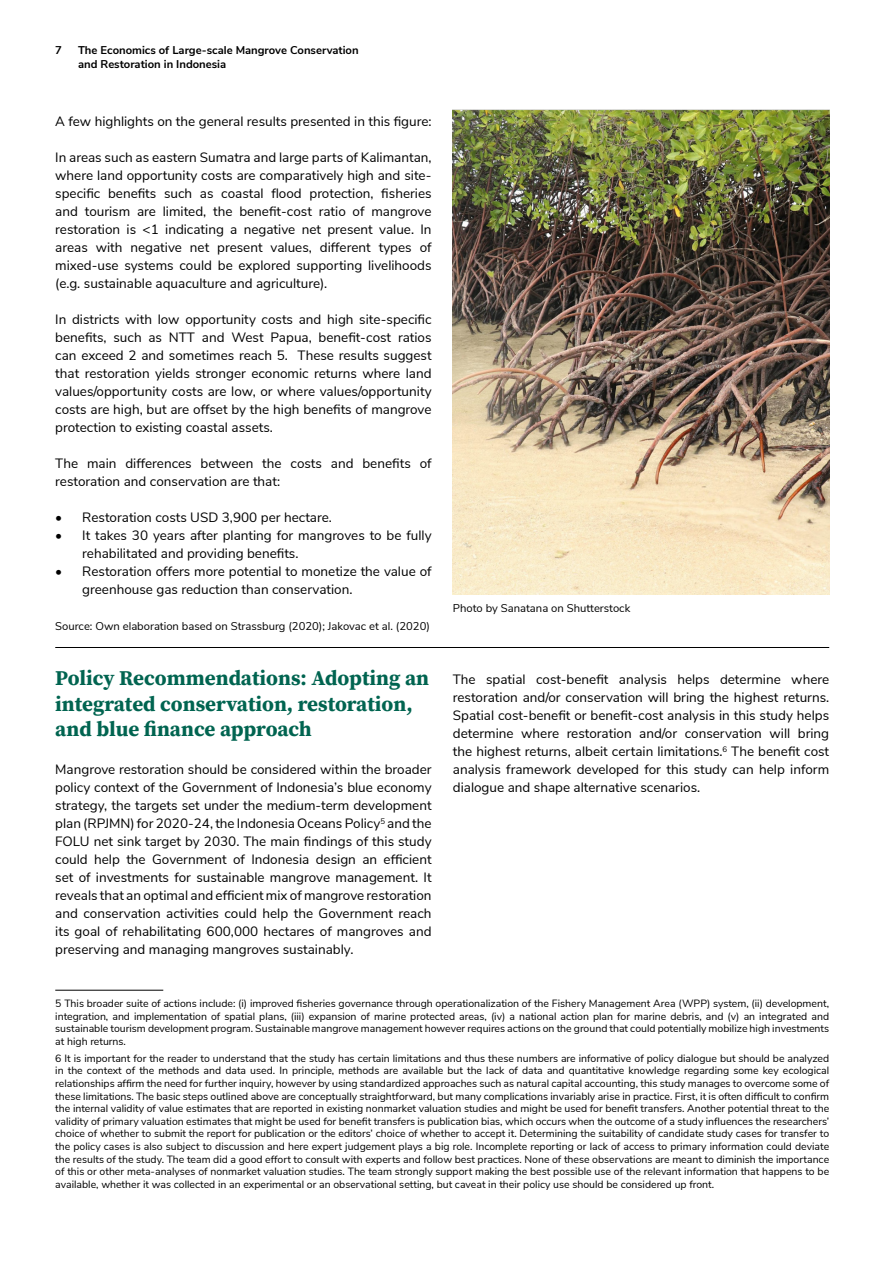
<style>
.page{position:relative;width:893px;height:1263px;background:#fff}
.page>*{position:absolute;margin:0;border:0;box-sizing:border-box;transform-origin:0 0}
.t1{font:700 21px/25.2px "Source Serif Pro";color:#006450}
.t2{font:13.5px/18px "Nunito Sans";color:#000;text-align:justify}
.t3{font:11.25px "Nunito Sans";color:#000}
.t4{font:700 11.25px/13.5px "Nunito Sans";color:#000}
.t5{font:10.5px/12.6px "Nunito Sans";color:#000;text-align:justify}
</style>
<div class="page">
<hr style="left:55px;top:990px;width:108px;height:1px;background:#000">
<img style="left:453px;top:109px;width:376px;height:486px">
<hr style="left:55px;top:647px;width:774px;height:1px;background:#000">
<p class="t4" style="left:55px;top:43px;width:8px">7</p>
<p class="t4" style="left:78px;top:43px;width:282px">The Economics of Large-scale Mangrove Conservation and Restoration in Indonesia</p>
<p class="t2" style="left:55px;top:111px;width:378px">A few highlights on the general results presented in this figure:</p>
<p class="t2" style="left:55px;top:147px;width:378px">In areas such as eastern Sumatra and large parts of Kalimantan, where land opportunity costs are comparatively high and site&shy;specific benefits such as coastal flood protection, fisheries and tourism are limited, the benefit-cost ratio of mangrove restoration is &lt;1 indicating a negative net present value. In areas with negative net present values, different types of mixed-use systems could be explored supporting livelihoods (e.g. sustainable aquaculture and agriculture).</p>
<p class="t2" style="left:55px;top:309px;width:378px">In districts with low opportunity costs and high site-specific benefits, such as NTT and West Papua, benefit-cost ratios can exceed 2 and sometimes reach 5. These results suggest that restoration yields stronger economic returns where land values/opportunity costs are low, or where values/opportunity costs are high, but are offset by the high benefits of mangrove protection to existing coastal assets.</p>
<p class="t2" style="left:55px;top:453px;width:378px">The main differences between the costs and benefits of restoration and conservation are that:</p>
<p class="t2" style="left:55px;top:507px;width:278px">• Restoration costs USD 3,900 per hectare.</p>
<p class="t2" style="left:82px;top:525px;width:351px;text-indent:-27px">• It takes 30 years after planting for mangroves to be fully rehabilitated and providing benefits.</p>
<p class="t2" style="left:82px;top:561px;width:351px;text-indent:-27px">• Restoration offers more potential to monetize the value of greenhouse gas reduction than conservation.</p>
<p class="t3" style="left:55px;top:618px;width:376px">Source: Own elaboration based on Strassburg (2020); Jakovac et al. (2020)</p>
<h1 class="t1" style="left:55px;top:665px;width:375px">Policy Recommendations: Adopting an integrated conservation, restoration, and blue finance approach</h1>
<p class="t2" style="left:55px;top:759px;width:378px">Mangrove restoration should be considered within the broader policy context of the Government of Indonesia’s blue economy strategy, the targets set under the medium-term development plan (RPJMN) for 2020-24, the Indonesia Oceans Policy<sup>5</sup> and the FOLU net sink target by 2030. The main findings of this study could help the Government of Indonesia design an efficient set of investments for sustainable mangrove management. It reveals that an optimal and efficient mix of mangrove restoration and conservation activities could help the Government reach its goal of rehabilitating 600,000 hectares of mangroves and preserving and managing mangroves sustainably.</p>
<p class="t3" style="left:453px;top:600px;width:179px">Photo by Sanatana on Shutterstock</p>
<p class="t2" style="left:453px;top:669px;width:378px">The spatial cost-benefit analysis helps determine where restoration and/or conservation will bring the highest returns.<br>Spatial cost-benefit or benefit-cost analysis in this study helps determine where restoration and/or conservation will bring the highest returns, albeit certain limitations.<sup>6</sup> The benefit cost analysis framework developed for this study can help inform dialogue and shape alternative scenarios.</p>
<p class="t5" style="left:55px;top:996px;width:775px">5 This broader suite of actions include: (i) improved fisheries governance through operationalization of the Fishery Management Area (WPP) system, (ii) development, integration, and implementation of spatial plans, (iii) expansion of marine protected areas, (iv) a national action plan for marine debris, and (v) an integrated and sustainable tourism development program. Sustainable mangrove management however requires actions on the ground that could potentially mobilize high investments at high returns.</p>
<p class="t5" style="left:55px;top:1051px;width:775px">6 It is important for the reader to understand that the study has certain limitations and thus these numbers are informative of policy dialogue but should be analyzed in the context of the methods and data used. In principle, methods are available but the lack of data and quantitative knowledge regarding some key ecological relationships affirm the need for further inquiry, however by using standardized approaches such as natural capital accounting, this study manages to overcome some of these limitations. The basic steps outlined above are conceptually straightforward, but many complications invariably arise in practice. First, it is often difficult to confirm the internal validity of value estimates that are reported in existing nonmarket valuation studies and might be used for benefit transfers. Another potential threat to the validity of primary valuation estimates that might be used for benefit transfers is publication bias, which occurs when the outcome of a study influences the researchers’ choice of whether to submit the report for publication or the editors’ choice of whether to accept it. Determining the suitability of candidate study cases for transfer to the policy cases is also subject to discussion and here expert judgement plays a big role. Incomplete reporting or lack of access to primary information could deviate the results of the study. The team did a good effort to consult with experts and follow best practices. None of these observations are meant to diminish the importance of this or other meta-analyses of nonmarket valuation studies. The team strongly support making the best possible use of the relevant information that happens to be available, whether it was collected in an experimental or an observational setting, but caveat in their policy use should be considered up front.</p>
</div>
